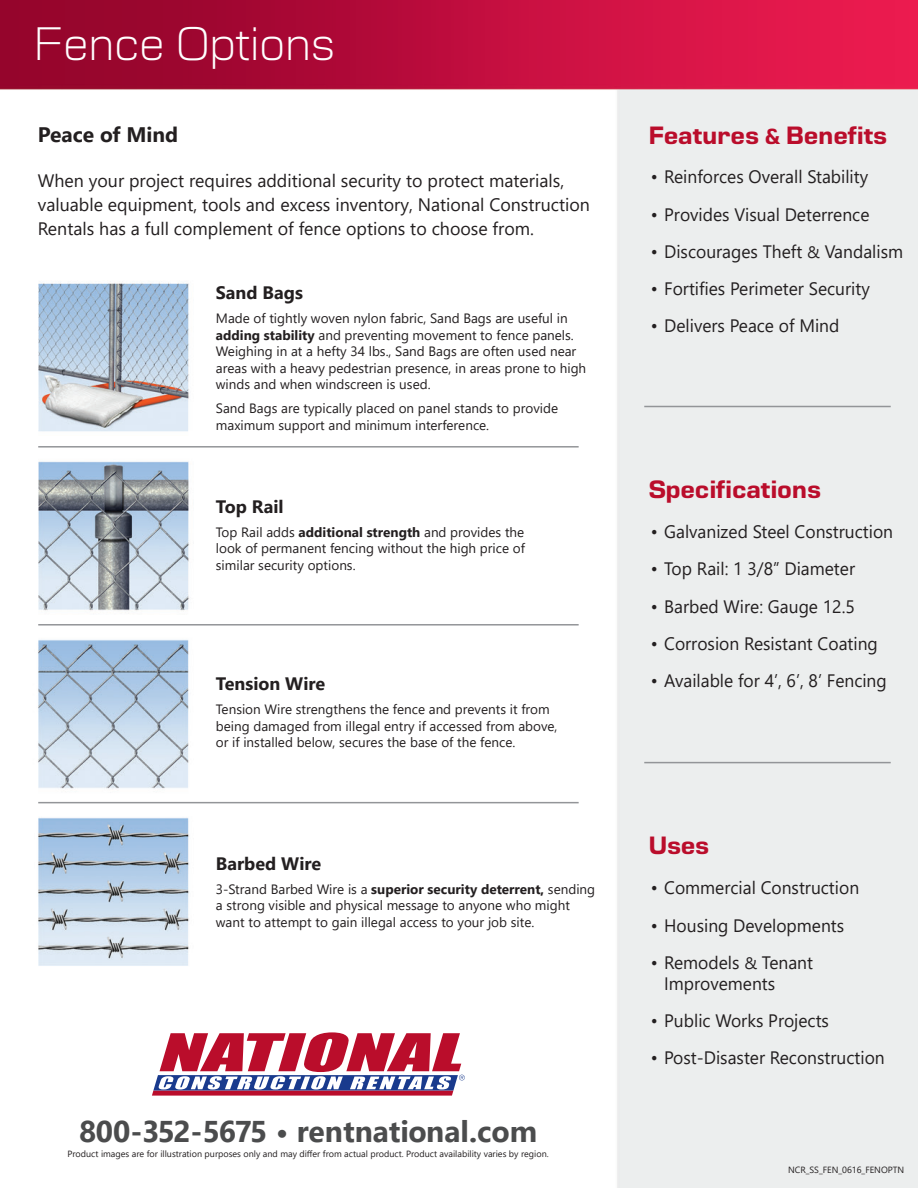
<style>
.page{position:relative;width:918px;height:1188px;background:#fff}
.page>*{position:absolute;margin:0;border:0;box-sizing:border-box;transform-origin:0 0}
.t1{font:300 45px "Moire";color:#fff}
.t2{font:700 30px "Segoe UI";color:#4b4c4d}
.t3{font:700 24px "Moire";letter-spacing:-.01em;color:#ba0d2b}
.t4{font:700 21px "Segoe UI";color:#231f20}
.t5{font:18px/24px "Segoe UI";color:#231f20}
.t6{font:700 18px "Segoe UI";color:#231f20}
.t7{font:13.5px/16.5px "Segoe UI";color:#231f20}
.t8{font:9px "Segoe UI";color:#231f20}
.s1{font-weight:700}
.s2{font-size:21px}
.s3{font-size:16.5px}
</style>
<div class="page">
<img style="left:0;top:0;width:918px;height:1188px">
<svg style="left:152px;top:1032px;width:313px;height:64px"></svg>
<hr style="left:644px;top:406px;width:247px;height:1px;background:#939598">
<hr style="left:38px;top:446px;width:541px;height:2px;background:#939598">
<hr style="left:38px;top:624px;width:541px;height:2px;background:#939598">
<hr style="left:38px;top:802px;width:541px;height:1px;background:#939598">
<hr style="left:644px;top:762px;width:247px;height:1px;background:#939598">
<p class="t1" style="left:34px;top:18px;width:303px">Fence Options</p>
<p class="t4" style="left:38px;top:115px;width:142px">Peace of Mind</p>
<p class="t5" style="left:38px;top:167px;width:554px">When your project requires additional security to protect materials, valuable equipment, tools and excess inventory, National Construction<br>Rentals has a full complement of fence options to choose from.</p>
<p class="t6" style="left:216px;top:276px;width:89px">Sand Bags</p>
<p class="t7" style="left:216px;top:309px;width:372px">Made of tightly woven nylon fabric, Sand Bags are useful in <span class="s1">adding stability</span> and preventing movement to fence panels.<br>Weighing in at a hefty 34 lbs., Sand Bags are often used near areas with a heavy pedestrian presence, in areas prone to high winds and when windscreen is used.</p>
<p class="t7" style="left:216px;top:399px;width:344px">Sand Bags are typically placed on panel stands to provide maximum support and minimum interference.</p>
<p class="t6" style="left:216px;top:490px;width:69px">Top Rail</p>
<p class="t7" style="left:216px;top:523px;width:311px;text-align:justify">Top Rail adds <span class="s1">additional strength</span> and provides the look of permanent fencing without the high price of similar security options.</p>
<p class="t6" style="left:216px;top:667px;width:111px">Tension Wire</p>
<p class="t7" style="left:216px;top:700px;width:343px">Tension Wire strengthens the fence and prevents it from being damaged from illegal entry if accessed from above, or if installed below, secures the base of the fence.</p>
<p class="t6" style="left:216px;top:846px;width:107px">Barbed Wire</p>
<p class="t7" style="left:216px;top:880px;width:381px">3-Strand Barbed Wire is a <span class="s1">superior security deterrent,</span> sending a strong visible and physical message to anyone who might want to attempt to gain illegal access to your job site.</p>
<p class="t2" style="left:79px;top:1103px;width:460px">800-352-5675 • rentnational.com</p>
<p class="t8" style="left:67px;top:1146px;width:483px">Product images are for illustration purposes only and may differ from actual product. Product availability varies by region.</p>
<p class="t3" style="left:649px;top:121px;width:240px">Features <span class="s2">&amp;</span> Benefits</p>
<p class="t5" style="left:651px;top:164px;width:219px">• Reinforces Overall Stability</p>
<p class="t5" style="left:651px;top:201px;width:220px">• Provides Visual Deterrence</p>
<p class="t5" style="left:651px;top:238px;width:254px">• Discourages Theft <span class="s3">&amp;</span> Vandalism</p>
<p class="t5" style="left:651px;top:275px;width:221px">• Fortifies Perimeter Security</p>
<p class="t5" style="left:651px;top:312px;width:190px">• Delivers Peace of Mind</p>
<p class="t3" style="left:649px;top:476px;width:174px">Specifications</p>
<p class="t5" style="left:651px;top:518px;width:244px">• Galvanized Steel Construction</p>
<p class="t5" style="left:651px;top:555px;width:206px">• Top Rail: 1 3/8” Diameter</p>
<p class="t5" style="left:651px;top:593px;width:206px">• Barbed Wire: Gauge 12.5</p>
<p class="t5" style="left:651px;top:630px;width:229px">• Corrosion Resistant Coating</p>
<p class="t5" style="left:651px;top:667px;width:238px">• Available for 4’, 6’, 8’ Fencing</p>
<p class="t3" style="left:649px;top:832px;width:62px">Uses</p>
<p class="t5" style="left:651px;top:874px;width:210px">• Commercial Construction</p>
<p class="t5" style="left:651px;top:912px;width:195px">• Housing Developments</p>
<p class="t5" style="left:664px;top:950px;width:150px;line-height:21px;text-indent:-13px">• Remodels <span class="s3">&amp;</span> Tenant<br>Improvements</p>
<p class="t5" style="left:651px;top:1007px;width:180px">• Public Works Projects</p>
<p class="t5" style="left:651px;top:1044px;width:236px">• Post-Disaster Reconstruction</p>
<p class="t8" style="left:788px;top:1161px;width:118px">NCR_SS_FEN_0616_FENOPTN</p>
</div>
